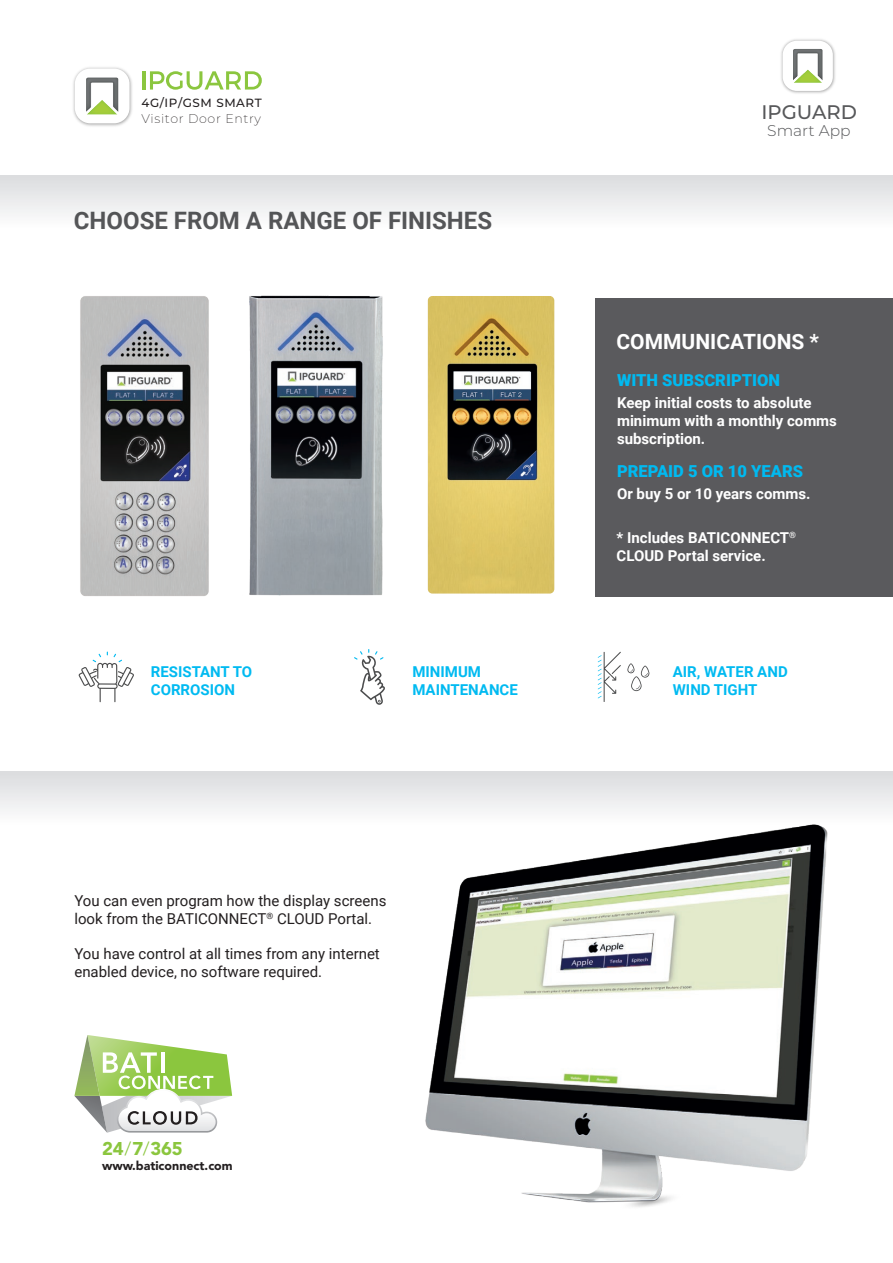
<style>
.page{position:relative;width:893px;height:1263px;background:#fff}
.page>*{position:absolute;margin:0;border:0;box-sizing:border-box;transform-origin:0 0}
.t1{font:700 24px "Roboto";color:#57585a}
.t2{font:700 21px "Roboto";color:#fff}
.t3{font:500 19.65px "Montserrat";color:#57585a}
.t4{font:900 18.3px "Avenir LT Std";color:#8bc63e}
.t5{font:900 16.5px "Roboto";color:#00baf1}
.t6{font:300 15.45px "Montserrat";color:#57585a}
.t7{font:15px/18px "Roboto";color:#231f20}
.t8{font:700 15px/18px "Roboto";color:#fff}
.t9{font:700 15px/18px "Roboto";color:#00baf1}
.t10{font:200 12.6px "Montserrat";letter-spacing:.05em;color:#231f20}
.t11{font:900 12.45px "Avenir LT Std";color:#231f20}
.t12{font:500 11.85px "Montserrat";letter-spacing:.05em;color:#231f20}
.s1{font-weight:300}
</style>
<div class="page">
<div style="left:0;top:772px;width:893px;height:52px;background:linear-gradient(to bottom,#dbdcde,#fdfdfd)"></div>
<img style="left:276px;top:800px;width:580px;height:407px">
<img style="left:249px;top:295px;width:134px;height:301px">
<img style="left:428px;top:296px;width:126px;height:298px">
<div style="left:595px;top:298px;width:298px;height:298px;background:#5a5a5d"></div>
<img style="left:80px;top:296px;width:129px;height:300px">
<div style="left:0;top:175px;width:893px;height:53px;background:linear-gradient(to bottom,#dadbde,#fefefe)"></div>
<svg style="left:74px;top:1035px;width:158px;height:98px"></svg>
<svg style="left:79px;top:652px;width:55px;height:50px"></svg>
<svg style="left:354px;top:649px;width:31px;height:56px"></svg>
<svg style="left:598px;top:651px;width:51px;height:51px"></svg>
<img style="left:781px;top:39px;width:54px;height:55px">
<div style="left:783px;top:41px;width:50px;height:50px;background:#fff;border-radius:14px"></div>
<img style="left:794px;top:80px;width:28px;height:3px">
<img style="left:793px;top:49px;width:29px;height:31px">
<img style="left:73px;top:67px;width:59px;height:59px">
<div style="left:75px;top:69px;width:55px;height:54px;background:#fff;border-radius:16px"></div>
<img style="left:87px;top:112px;width:30px;height:2px">
<img style="left:86px;top:78px;width:32px;height:34px">
<hr style="left:142px;top:71px;width:3px;height:19px;background:#8bc63f">
<svg style="left:150px;top:71px;width:112px;height:19px"></svg>
<p class="t12" style="left:141px;top:95px;width:122px">4G/IP/GSM SMART</p>
<p class="t10" style="left:141px;top:110px;width:121px">Visitor Door Entry</p>
<h1 class="t1" style="left:74px;top:203px;width:420px">CHOOSE FROM A RANGE OF FINISHES</h1>
<h3 class="t3" style="left:761px;top:98px;width:97px">IPGUARD</h3>
<p class="t6" style="left:767px;top:120px;width:85px">Smart App</p>
<h2 class="t2" style="left:617px;top:327px;width:204px">COMMUNICATIONS *</h2>
<p class="t5" style="left:617px;top:368px;width:165px">WITH SUBSCRIPTION</p>
<p class="t8" style="left:617px;top:393px;width:221px">Keep initial costs to absolute minimum with a monthly comms subscription.</p>
<p class="t5" style="left:617px;top:459px;width:188px">PREPAID 5 OR 10 YEARS</p>
<p class="t8" style="left:617px;top:484px;width:195px">Or buy 5 or 10 years comms.</p>
<p class="t8" style="left:617px;top:528px;width:181px">* Includes BATICONNECT<sup>®<br></sup>CLOUD Portal service.</p>
<p class="t9" style="left:151px;top:662px;width:103px">RESISTANT TO<br>CORROSION</p>
<p class="t9" style="left:412px;top:662px;width:107px">MINIMUM<br>MAINTENANCE</p>
<p class="t9" style="left:673px;top:662px;width:116px">AIR, WATER AND<br>WIND TIGHT</p>
<p class="t7" style="left:74px;top:891px;width:313px">You can even program how the display screens look from the BATICONNECT<sup>®</sup> CLOUD Portal.</p>
<p class="t7" style="left:74px;top:944px;width:307px">You have control at all times from any internet enabled device, no software required.</p>
<p class="t4" style="left:102px;top:1137px;width:82px">24<span class="s1">/</span>7<span class="s1">/</span>365</p>
<p class="t11" style="left:102px;top:1158px;width:132px">www.baticonnect.com</p>
</div>
